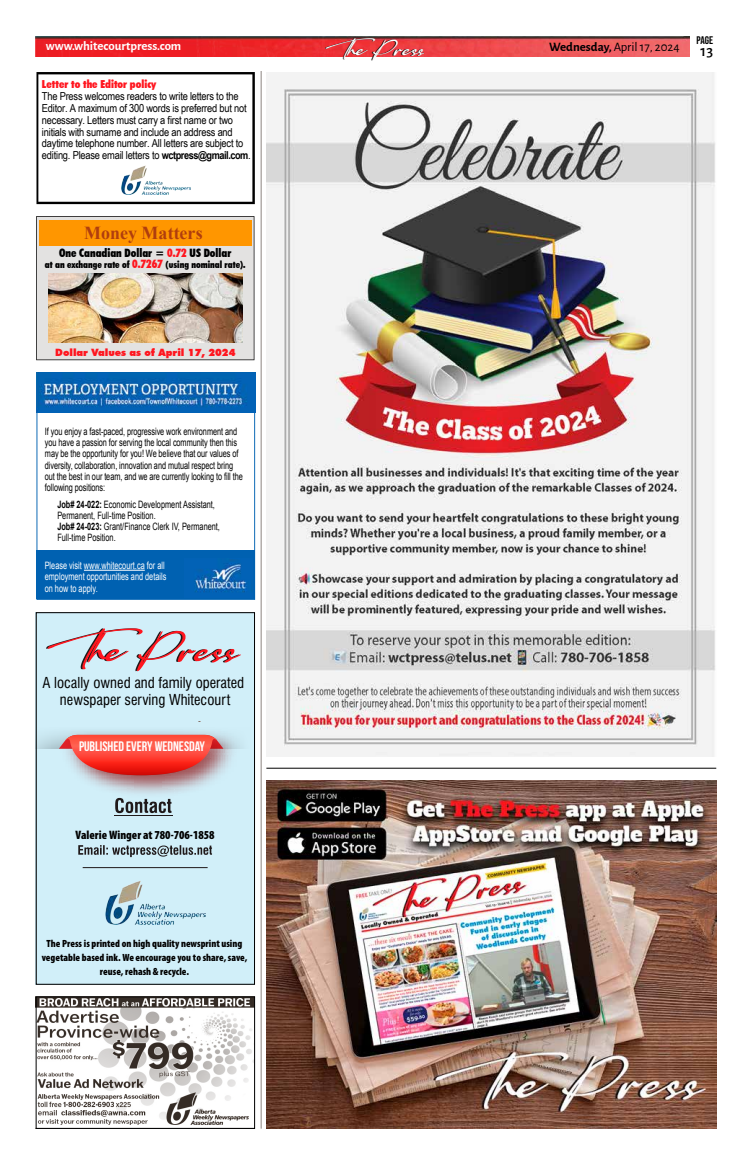
<style>
.page{position:relative;width:756px;height:1170px;background:#fff}
.page>*{position:absolute;margin:0;border:0;box-sizing:border-box;transform-origin:0 0}
.t1{font:55.1px "The Californication";color:#1f191a}
.t2{font:28.6px "The Californication";color:#fff}
.t3{font:700 18.3px "Times New Roman";color:#b03e0e}
.t4{font:500 16.1px "Alegreya Sans";color:#000}
.t5{font:14.7px/16.7px "Swiss 721 Condensed BT";color:#000;text-align:center}
.t6{font:13.7px "Bebas Neue";color:#fff}
.t7{font:700 12.9px "Alegreya Sans";color:#fff}
.t8{font:12.9px "Alegreya Sans";color:#000}
.t9{font:900 condensed 12.2px "Myriad Pro";color:#000}
.t10{font:900 condensed 11.5px "Futura BT";color:#000}
.t11{font:11px/11.9px "Arial Narrow";letter-spacing:-.02em;color:#000}
.t12{font:900 condensed 11px "Futura BT";color:#ff161f}
.t13{font:11px "Bebas Neue";color:#000}
.t14{font:900 condensed 10.4px/13.9px "Myriad Pro";color:#000;text-align:center}
.t15{font:10.2px/11.2px "Arial";letter-spacing:-.01em;color:#000;scale:.72 1}
.t16{font:10.2px/11.2px "Arial";color:#fff;scale:.72 1}
.t17{font:900 10.1px "Futura BT";color:#ff161f}
.t18{font:900 condensed 9.6px "Futura BT";color:#000}
.s1{font-weight:700;font-size:10.9px}
.s2{color:#ff161f}
.s3{font-size:11.5px;color:#ff161f}
.s4{font-weight:700}
.s5{color:#000}
</style>
<div class="page">
<img style="left:35px;top:36px;width:654px;height:21px">
<hr style="left:261px;top:71px;width:1px;height:1057px;background:#8c8581">
<div style="left:38px;top:614px;width:215px;height:368px;background:#d1eff9"></div>
<svg style="left:115px;top:802px;width:56px;height:11px"></svg>
<hr style="left:114px;top:814px;width:58px;height:1px;background:#1f191a">
<svg style="left:78px;top:845px;width:134px;height:12px;background:#93a5ac"></svg>
<img style="left:105px;top:880px;width:101px;height:44px">
<hr style="left:83px;top:867px;width:124px;height:1px;background:#1f191a">
<svg style="left:38px;top:727px;width:215px;height:21px"></svg>
<svg style="left:50px;top:725px;width:200px;height:77px;background:#c9dce6"></svg>
<svg style="left:59px;top:734px;width:164px;height:41px;background:#e95e56"></svg>
<div style="left:36px;top:612px;width:219px;height:372px;border:1px solid #000"></div>
<img style="left:38px;top:998px;width:215px;height:127px">
<div style="left:36px;top:996px;width:219px;height:132px;border:1px solid #000"></div>
<img style="left:37px;top:372px;width:218px;height:41px">
<div style="left:36px;top:550px;width:219px;height:49px;background:#0061b1"></div>
<img style="left:195px;top:560px;width:52px;height:32px">
<hr style="left:84px;top:570px;width:61px;height:1px;background:#fff">
<svg style="left:36px;top:72px;width:219px;height:132px"></svg>
<img style="left:121px;top:165px;width:69px;height:29px">
<svg style="left:36px;top:216px;width:218px;height:144px;background:#d9d5d1"></svg>
<div style="left:39px;top:220px;width:212px;height:25px;background:#ff9600"></div>
<img style="left:48px;top:274px;width:194px;height:68px">
<img style="left:266px;top:72px;width:449px;height:684px">
<hr style="left:266px;top:767px;width:450px;height:1px;background:#000">
<img style="left:266px;top:780px;width:450px;height:348px">
<p class="t7" style="left:46px;top:37px;width:137px">www.whitecourtpress.com</p>
<p class="t12" style="left:42px;top:77px;width:116px">Letter to the Editor policy</p>
<p class="t11" style="left:42px;top:89px;width:210px">The Press welcomes readers to write letters to the Editor. A maximum of 300 words is preferred but not necessary. Letters must carry a first name or two initials with surname and include an address and daytime telephone number. All letters are subject to editing. Please email letters to <span class="s1">wctpress@gmail.com</span>.</p>
<h3 class="t3" style="left:84px;top:220px;width:120px">Money Matters</h3>
<p class="t10" style="left:59px;top:245px;width:174px">One Canadian Dollar = <span class="s2">0.72</span> US Dollar</p>
<p class="t18" style="left:45px;top:259px;width:202px">at an exchange rate of <span class="s3">0.7267</span> (using nominal rate).</p>
<p class="t17" style="left:55px;top:346px;width:182px">Dollar Values as of April 17, 2024</p>
<p class="t15" style="left:45px;top:426px;width:276px">If you enjoy a fast-paced, progressive work environment and you have a passion for serving the local community then this may be the opportunity for you! We believe that our values of diversity, collaboration, innovation and mutual respect bring out the best in our team, and we are currently looking to fill the following positions:</p>
<p class="t15" style="left:57px;top:498px;width:227px"><span class="s4">Job# 24-022:</span> Economic Development Assistant, Permanent, Full-time Position.<br><span class="s4">Job# 24-023:</span> Grant/Finance Clerk IV, Permanent, Full-time Position.</p>
<p class="t16" style="left:45px;top:560px;width:170px">Please visit www.whitecourt.ca for all employment opportunities and details on how to apply.</p>
<h1 class="t1" style="left:45px;top:618px;width:194px">The Press</h1>
<h3 class="t5" style="left:42px;top:674px;width:203px">A locally owned and family operated newspaper serving Whitecourt</h3>
<h3 class="t6" style="left:79px;top:739px;width:127px">PUBLISHED EVERY WEDNESDAY</h3>
<p class="t9" style="left:76px;top:827px;width:140px">Valerie Winger at 780-706-1858</p>
<p class="t14" style="left:42px;top:936px;width:207px">The Press is printed on high quality newsprint using vegetable based ink. We encourage you to share, save, reuse, rehash &amp; recycle.</p>
<h2 class="t2" style="left:325px;top:33px;width:101px">The P<span class="s5">ress</span></h2>
<p class="t13" style="left:696px;top:34px;width:18px">PAGE</p>
<p class="t8" style="left:549px;top:38px;width:132px"><span class="s4">Wednesday,</span>April 17, 2024</p>
<h3 class="t4" style="left:700px;top:39px;width:14px">13</h3>
</div>
